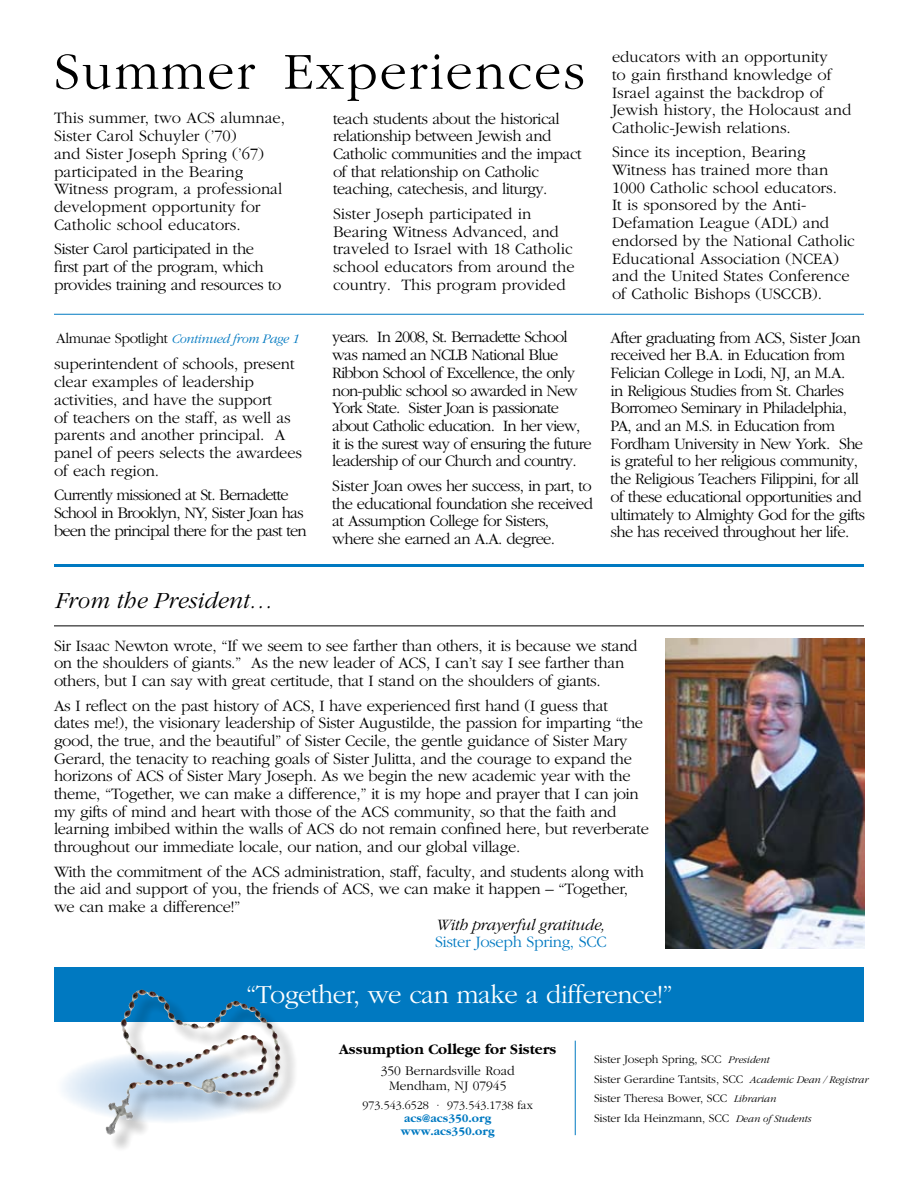
<style>
.page{position:relative;width:918px;height:1188px;background:#fff}
.page>*{position:absolute;margin:0;border:0;box-sizing:border-box;transform-origin:0 0}
.t1{font:300 54px "Garamond";letter-spacing:.04em;color:#000}
.t2{font:300 27px "Garamond";letter-spacing:-.02em;color:#fff}
.t3{font:italic 300 24px "Garamond";color:#000}
.t4{font:300 16.5px/17.7px "Garamond";letter-spacing:-.02em;color:#000}
.t5{font:300 16.5px/17.7px "Garamond";color:#000}
.t6{font:300 16.5px/17.7px "Garamond";letter-spacing:-.04em;color:#000}
.t7{font:300 16.5px/17.7px "Garamond";letter-spacing:-.05em;color:#000}
.t8{font:italic 300 16.5px "Garamond";letter-spacing:-.02em;color:#000}
.t9{font:300 16.5px "Garamond";letter-spacing:-.02em;color:#0079c1}
.t10{font:700 15px "Garamond";color:#000}
.t11{font:300 13.5px/14.4px "Garamond";color:#000;text-align:center}
.t12{font:italic 300 13.5px "Garamond";letter-spacing:-.03em;color:#0079c1}
.t13{font:300 12px/19.5px "Garamond";letter-spacing:-.01em;color:#000}
.t14{font:700 12px/12.9px "Garamond";color:#0079c1}
.s1{font-style:normal;font-size:15px;color:#000}
.s2{font-style:italic;font-size:10.5px}
</style>
<div class="page">
<hr style="left:575px;top:1041px;width:1px;height:94px;background:#0079c1">
<div style="left:54px;top:967px;width:810px;height:54px;background:#0079c1"></div>
<svg style="left:55px;top:1050px;width:230px;height:74px"></svg>
<div style="left:108px;top:992px;width:190px;height:161px;background:#000;opacity:.25"></div>
<img style="left:120px;top:990px;width:118px;height:81px">
<hr style="left:54px;top:564px;width:810px;height:3px;background:#0079c1">
<hr style="left:54px;top:626px;width:810px;height:1px;background:#000">
<img style="left:665px;top:638px;width:200px;height:311px">
<hr style="left:54px;top:314px;width:810px;height:1px;background:#0079c1">
<h1 class="t1" style="left:54px;top:43px;width:532px">Summer Experiences</h1>
<p class="t5" style="left:54px;top:110px;width:233px">This summer, two ACS alumnae,<br>Sister Carol Schuyler (’70)<br>and Sister Joseph Spring (’67) participated in the Bearing<br>Witness program, a professional development opportunity for<br>Catholic school educators.</p>
<p class="t4" style="left:54px;top:240px;width:229px">Sister Carol participated in the first part of the program, which provides training and resources to</p>
<p class="t12" style="left:56px;top:331px;width:244px"><span class="s1">Almunae Spotlight</span> Continued from Page 1</p>
<p class="t4" style="left:54px;top:356px;width:250px">superintendent of schools, present clear examples of leadership activities, and have the support<br>of teachers on the staff, as well as parents and another principal. A panel of peers selects the awardees of each region.</p>
<p class="t7" style="left:54px;top:486px;width:254px">Currently missioned at St. Bernadette<br>School in Brooklyn, NY, Sister Joan has been the principal there for the past ten</p>
<p class="t4" style="left:333px;top:110px;width:250px">teach students about the historical relationship between Jewish and Catholic communities and the impact of that relationship on Catholic teaching, catechesis, and liturgy.</p>
<p class="t5" style="left:333px;top:205px;width:243px">Sister Joseph participated in<br>Bearing Witness Advanced, and traveled to Israel with 18 Catholic school educators from around the country. This program provided</p>
<p class="t7" style="left:332px;top:329px;width:261px">years. In 2008, St. Bernadette School was named an NCLB National Blue Ribbon School of Excellence, the only non-public school so awarded in New York State. Sister Joan is passionate about Catholic education. In her view, it is the surest way of ensuring the future leadership of our Church and country.</p>
<p class="t6" style="left:332px;top:477px;width:262px">Sister Joan owes her success, in part, to the educational foundation she received at Assumption College for Sisters, where she earned an A.A. degree.</p>
<p class="t5" style="left:612px;top:48px;width:241px">educators with an opportunity<br>to gain firsthand knowledge of<br>Israel against the backdrop of<br>Jewish history, the Holocaust and<br>Catholic-Jewish relations.</p>
<p class="t5" style="left:612px;top:144px;width:244px">Since its inception, Bearing<br>Witness has trained more than<br>1000 Catholic school educators.<br>It is sponsored by the Anti-<br>Defamation League (ADL) and endorsed by the National Catholic<br>Educational Association (NCEA) and the United States Conference of Catholic Bishops (USCCB).</p>
<p class="t6" style="left:611px;top:329px;width:256px">After graduating from ACS, Sister Joan received her B.A. in Education from Felician College in Lodi, NJ, an M.A.<br>in Religious Studies from St. Charles Borromeo Seminary in Philadelphia, PA, and an M.S. in Education from Fordham University in New York. She is grateful to her religious community, the Religious Teachers Filippini, for all of these educational opportunities and ultimately to Almighty God for the gifts she has received throughout her life.</p>
<h3 class="t3" style="left:54px;top:587px;width:220px">From the President…</h3>
<p class="t4" style="left:54px;top:637px;width:585px">Sir Isaac Newton wrote, “If we seem to see farther than others, it is because we stand on the shoulders of giants.” As the new leader of ACS, I can’t say I see farther than others, but I can say with great certitude, that I stand on the shoulders of giants.</p>
<p class="t4" style="left:54px;top:697px;width:597px">As I reflect on the past history of ACS, I have experienced first hand (I guess that<br>dates me!), the visionary leadership of Sister Augustilde, the passion for imparting “the good, the true, and the beautiful” of Sister Cecile, the gentle guidance of Sister Mary Gerard, the tenacity to reaching goals of Sister Julitta, and the courage to expand the horizons of ACS of Sister Mary Joseph. As we begin the new academic year with the theme, “Together, we can make a difference,” it is my hope and prayer that I can join my gifts of mind and heart with those of the ACS community, so that the faith and learning imbibed within the walls of ACS do not remain confined here, but reverberate throughout our immediate locale, our nation, and our global village.</p>
<p class="t4" style="left:54px;top:863px;width:592px">With the commitment of the ACS administration, staff, faculty, and students along with the aid and support of you, the friends of ACS, we can make it happen – “Together, we can make a difference!”</p>
<p class="t8" style="left:435px;top:916px;width:171px">With prayerful gratitude,</p>
<p class="t9" style="left:435px;top:934px;width:173px">Sister Joseph Spring, SCC</p>
<h2 class="t2" style="left:246px;top:980px;width:428px">“Together, we can make a difference!”</h2>
<p class="t10" style="left:339px;top:1042px;width:219px">Assumption College for Sisters</p>
<p class="t11" style="left:381px;top:1064px;width:136px">350 Bernardsville Road<br>Mendham, NJ 07945</p>
<p class="t13" style="left:363px;top:1096px;width:172px">973.543.6528 · 973.543.1738 fax</p>
<p class="t14" style="left:401px;top:1112px;width:95px">acs@acs350.org www.acs350.org</p>
<p class="t13" style="left:594px;top:1050px;width:275px">Sister Joseph Spring, SCC <span class="s2">President<br></span>Sister Gerardine Tantsits, SCC <span class="s2">Academic Dean / Registrar </span>Sister Theresa Bower, SCC <span class="s2">Librarian<br></span>Sister Ida Heinzmann, SCC <span class="s2">Dean of Students</span></p>
</div>
